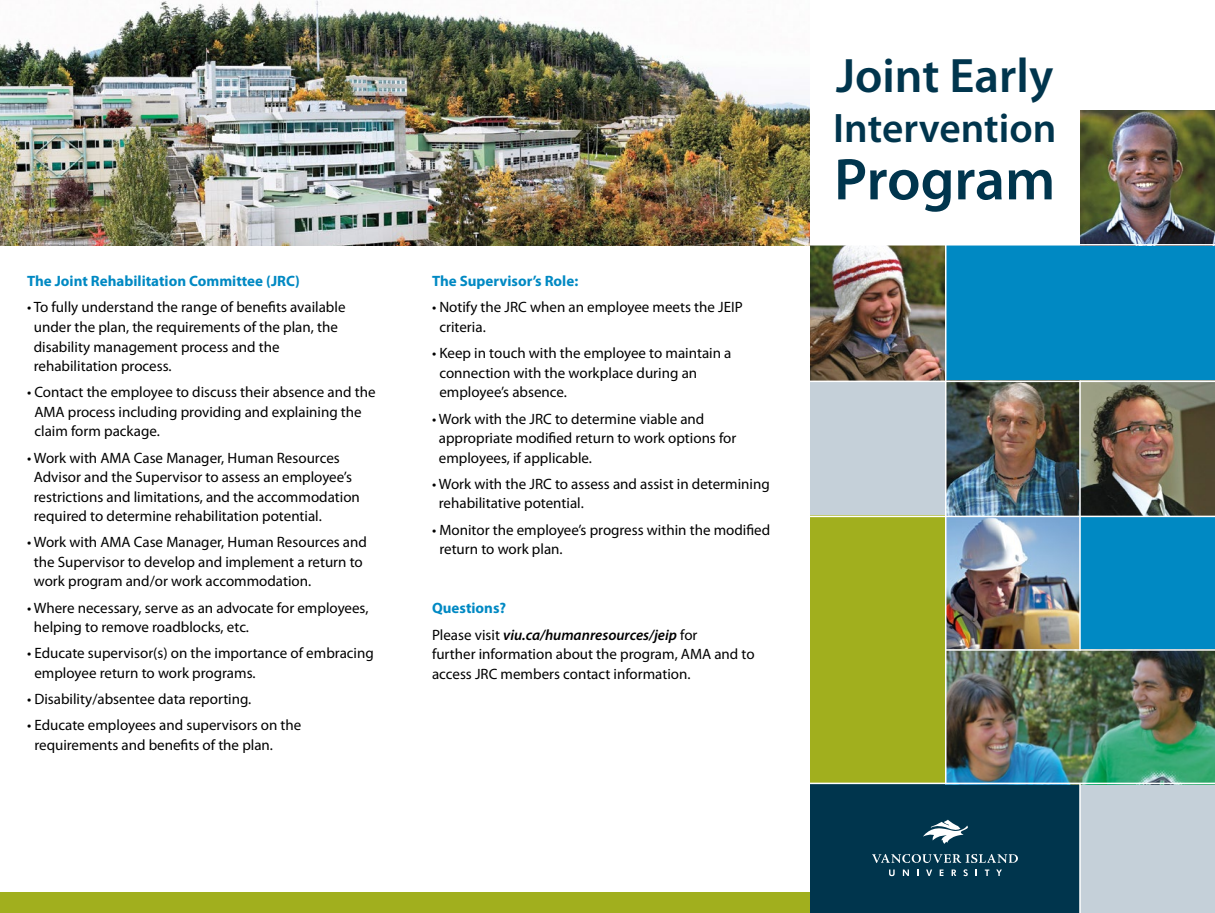
<style>
.page{position:relative;width:1215px;height:913px;background:#fff}
.page>*{position:absolute;margin:0;border:0;box-sizing:border-box;transform-origin:0 0}
.t1{font:600 59.4px "Myriad Pro";letter-spacing:-.005em;color:#00354d}
.t2{font:600 48.6px "Myriad Pro";color:#00354d}
.t3{font:600 41.4px "Myriad Pro";color:#00354d}
.t4{font:15px/19.5px "Myriad Pro";color:#000}
.t5{font:700 15px "Myriad Pro";color:#0089c3}
.t6{font:italic 600 15px/26.2px "Myriad Pro";color:#000}
.s1{font-weight:700;font-style:normal;color:#0089c3}
.s2{font-weight:400;font-style:normal}
</style>
<div class="page">
<div style="left:810px;top:258px;width:405px;height:655px;background:#c5d0d9"></div>
<img style="left:0;top:0;width:810px;height:245px">
<div style="left:810px;top:784px;width:270px;height:129px;background:#00354d"></div>
<div style="left:945px;top:245px;width:270px;height:135px;background:#0089c3"></div>
<div style="left:1080px;top:515px;width:135px;height:135px;background:#0089c3"></div>
<div style="left:810px;top:515px;width:135px;height:269px;background:#a1af1e"></div>
<img style="left:1080px;top:110px;width:135px;height:134px">
<img style="left:946px;top:382px;width:133px;height:133px">
<img style="left:1081px;top:382px;width:134px;height:133px">
<img style="left:810px;top:245px;width:135px;height:135px">
<img style="left:946px;top:517px;width:133px;height:132px">
<img style="left:946px;top:650px;width:269px;height:132px">
<hr style="left:1079px;top:380px;width:2px;height:270px;background:#fff">
<hr style="left:1079px;top:783px;width:2px;height:130px;background:#fff">
<hr style="left:945px;top:240px;width:1px;height:543px;background:#fff">
<hr style="left:809px;top:380px;width:406px;height:2px;background:#fff">
<hr style="left:809px;top:515px;width:406px;height:2px;background:#fff">
<hr style="left:945px;top:649px;width:270px;height:1px;background:#fff">
<hr style="left:810px;top:782px;width:405px;height:2px;background:#fff">
<div style="left:0;top:892px;width:810px;height:21px;background:#a1af1e"></div>
<svg style="left:872px;top:854px;width:146px;height:9px"></svg>
<svg style="left:889px;top:869px;width:6px;height:7px"></svg>
<svg style="left:903px;top:869px;width:6px;height:7px"></svg>
<svg style="left:917px;top:869px;width:2px;height:7px"></svg>
<svg style="left:926px;top:869px;width:6px;height:7px"></svg>
<svg style="left:940px;top:869px;width:3px;height:7px"></svg>
<svg style="left:952px;top:869px;width:4px;height:7px"></svg>
<svg style="left:963px;top:869px;width:5px;height:7px"></svg>
<svg style="left:985px;top:869px;width:4px;height:7px"></svg>
<svg style="left:996px;top:869px;width:6px;height:7px"></svg>
<svg style="left:923px;top:819px;width:45px;height:25px"></svg>
<p class="t5" style="left:27px;top:271px;width:274px">The Joint Rehabilitation Committee (JRC)</p>
<p class="t4" style="left:34px;top:297px;width:313px;text-indent:-7px">• To fully understand the range of benefits available under the plan, the requirements of the plan, the disability management process and the rehabilitation process.</p>
<p class="t4" style="left:34px;top:382px;width:343px;text-indent:-7px">• Contact the employee to discuss their absence and the<br>AMA process including providing and explaining the claim form package.</p>
<p class="t4" style="left:34px;top:447px;width:328px;text-indent:-7px">• Work with AMA Case Manager, Human Resources Advisor and the Supervisor to assess an employee’s restrictions and limitations, and the accommodation required to determine rehabilitation potential.</p>
<p class="t4" style="left:34px;top:532px;width:335px;text-indent:-7px">• Work with AMA Case Manager, Human Resources and the Supervisor to develop and implement a return to work program and/or work accommodation.</p>
<p class="t4" style="left:34px;top:597px;width:336px;text-indent:-7px">• Where necessary, serve as an advocate for employees, helping to remove roadblocks, etc.</p>
<p class="t4" style="left:34px;top:643px;width:341px;text-indent:-7px">• Educate supervisor(s) on the importance of embracing employee return to work programs.</p>
<p class="t4" style="left:27px;top:689px;width:226px">• Disability/absentee data reporting.</p>
<p class="t4" style="left:34px;top:715px;width:268px;text-indent:-7px">• Educate employees and supervisors on the requirements and benefits of the plan.</p>
<p class="t5" style="left:432px;top:271px;width:148px">The Supervisor’s Role:</p>
<p class="t4" style="left:439px;top:297px;width:305px;text-indent:-7px">• Notify the JRC when an employee meets the JEIP criteria.</p>
<p class="t4" style="left:439px;top:343px;width:294px;text-indent:-7px">• Keep in touch with the employee to maintain a connection with the workplace during an employee’s absence.</p>
<p class="t4" style="left:439px;top:408px;width:299px;text-indent:-7px">• Work with the JRC to determine viable and appropriate modified return to work options for employees, if applicable.</p>
<p class="t4" style="left:439px;top:474px;width:332px;text-indent:-7px">• Work with the JRC to assess and assist in determining rehabilitative potential.</p>
<p class="t4" style="left:439px;top:519px;width:332px;text-indent:-7px">• Monitor the employee’s progress within the modified return to work plan.</p>
<p class="t6" style="left:432px;top:595px;width:267px"><span class="s1">Questions?<br></span><span class="s2">Please visit</span> viu.ca/humanresources/jeip <span class="s2">for</span></p>
<p class="t4" style="left:432px;top:644px;width:324px">further information about the program, AMA and to access JRC members contact information.</p>
<h2 class="t2" style="left:836px;top:45px;width:219px">Joint Early</h2>
<h3 class="t3" style="left:833px;top:101px;width:225px">Intervention</h3>
<h1 class="t1" style="left:834px;top:142px;width:223px">Program</h1>
</div>
